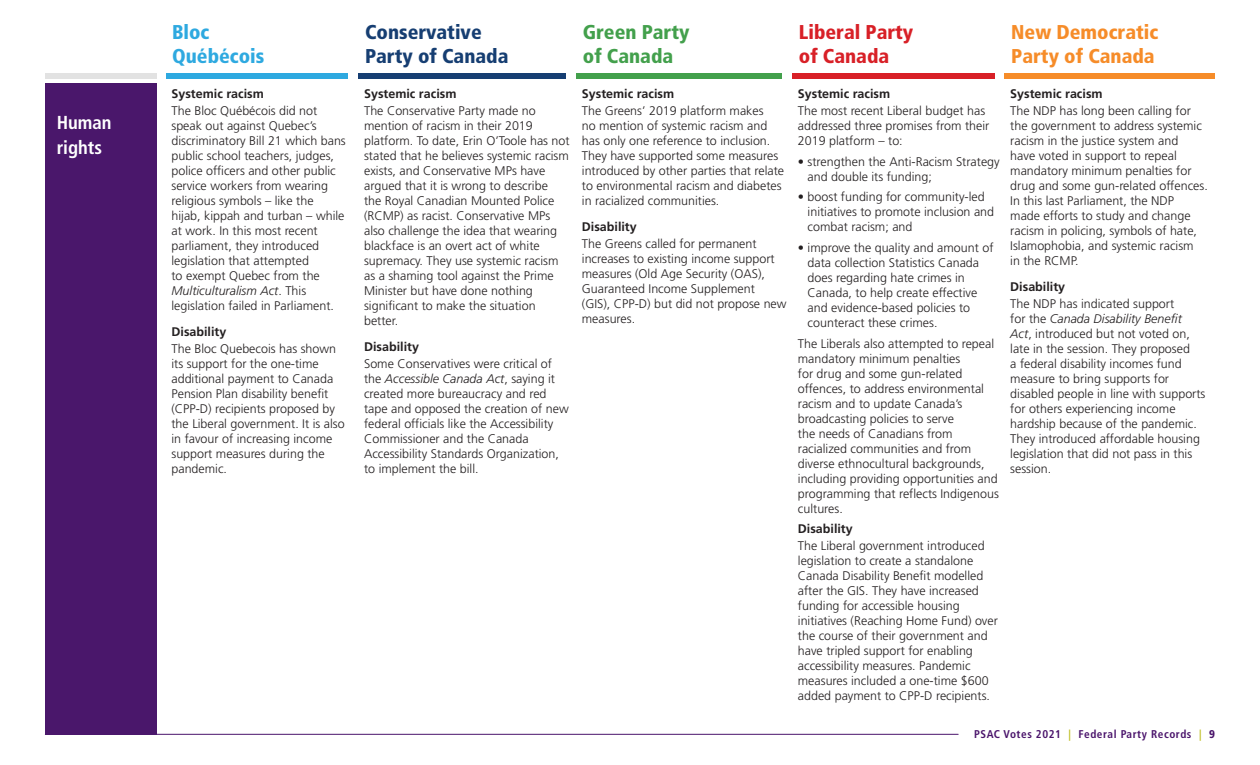
<style>
.page{position:relative;width:1260px;height:765px;background:#fff}
.page>*{position:absolute;margin:0;border:0;box-sizing:border-box;transform-origin:0 0}
.Chart_body_text{font:900 condensed 20px/24px "Frutiger LT Std";color:#f68c29}
.Chart_body_text-2{font:900 condensed 20px/24px "Frutiger LT Std";color:#163e72}
.Chart_body_text-3{font:900 condensed 20px/24px "Frutiger LT Std";color:#d82027}
.Chart_body_text-4{font:900 condensed 20px/24px "Frutiger LT Std";color:#43a04c}
.Chart_body_text-5{font:900 condensed 20px/24px "Frutiger LT Std";color:#2ea9e0}
.Chart_body_text-6{font:700 condensed 18.75px/25px "Frutiger LT Std";color:#fff}
.Chart_body_text-7{font:300 12.5px/15px "Frutiger";color:#231f20}
.Chart_body_text_subh{font:700 12.5px "Frutiger";color:#231f20}
.Chart_body_text-8{font:700 condensed 11.25px "Frutiger LT Std";letter-spacing:.05em;color:#4a146b}
.s1{font-style:italic}
.s2{color:#bdbd1c}
.s3{font-weight:900}
</style>
<div class="page">
<hr style="left:45px;top:734px;width:913px;height:1px;background:#4a146b">
<div style="left:45px;top:84px;width:111px;height:651px;background:#4a176b"></div>
<div style="left:166px;top:73px;width:182px;height:6px;background:#2ea9e0"></div>
<div style="left:358px;top:73px;width:208px;height:6px;background:#163e72"></div>
<div style="left:576px;top:73px;width:206px;height:6px;background:#43a04c"></div>
<div style="left:792px;top:73px;width:202px;height:6px;background:#d82027"></div>
<div style="left:1004px;top:73px;width:211px;height:6px;background:#f68c29"></div>
<div style="left:45px;top:73px;width:111px;height:6px;background:#e2e2e2"></div>
<p class="Chart_body_text-6" style="left:57px;top:110px;width:56px">Human rights</p>
<p class="Chart_body_text-5" style="left:172px;top:20px;width:94px">Bloc<br>Québécois</p>
<p class="Chart_body_text-2" style="left:365px;top:20px;width:145px">Conservative<br>Party of Canada</p>
<p class="Chart_body_text-4" style="left:583px;top:20px;width:108px">Green Party of Canada</p>
<p class="Chart_body_text-3" style="left:799px;top:20px;width:116px">Liberal Party of Canada</p>
<p class="Chart_body_text" style="left:1011px;top:20px;width:149px">New Democratic<br>Party of Canada</p>
<p class="Chart_body_text_subh" style="left:171px;top:86px;width:94px">Systemic racism</p>
<p class="Chart_body_text-7" style="left:171px;top:103px;width:176px">The Bloc Québécois did not speak out against Quebec’s discriminatory Bill 21 which bans public school teachers, judges, police officers and other public service workers from wearing religious symbols – like the hijab, kippah and turban – while at work. In this most recent parliament, they introduced legislation that attempted<br>to exempt Quebec from the<br><span class="s1">Multiculturalism Act</span>. This legislation failed in Parliament.</p>
<p class="Chart_body_text_subh" style="left:171px;top:324px;width:56px">Disability</p>
<p class="Chart_body_text-7" style="left:171px;top:341px;width:175px">The Bloc Quebecois has shown its support for the one-time additional payment to Canada<br>Pension Plan disability benefit (CPP-D) recipients proposed by the Liberal government. It is also in favour of increasing income support measures during the pandemic.</p>
<p class="Chart_body_text_subh" style="left:364px;top:86px;width:94px">Systemic racism</p>
<p class="Chart_body_text-7" style="left:364px;top:103px;width:207px">The Conservative Party made no mention of racism in their 2019 platform. To date, Erin O’Toole has not stated that he believes systemic racism exists, and Conservative MPs have argued that it is wrong to describe<br>the Royal Canadian Mounted Police (RCMP) as racist. Conservative MPs also challenge the idea that wearing blackface is an overt act of white supremacy. They use systemic racism as a shaming tool against the Prime<br>Minister but have done nothing significant to make the situation better.</p>
<p class="Chart_body_text_subh" style="left:364px;top:339px;width:56px">Disability</p>
<p class="Chart_body_text-7" style="left:364px;top:356px;width:206px">Some Conservatives were critical of the <span class="s1">Accessible Canada Act</span>, saying it created more bureaucracy and red tape and opposed the creation of new federal officials like the Accessibility Commissioner and the Canada Accessibility Standards Organization, to implement the bill.</p>
<p class="Chart_body_text_subh" style="left:582px;top:86px;width:94px">Systemic racism</p>
<p class="Chart_body_text-7" style="left:582px;top:103px;width:204px">The Greens’ 2019 platform makes<br>no mention of systemic racism and has only one reference to inclusion.<br>They have supported some measures introduced by other parties that relate to environmental racism and diabetes in racialized communities.</p>
<p class="Chart_body_text_subh" style="left:582px;top:219px;width:56px">Disability</p>
<p class="Chart_body_text-7" style="left:582px;top:236px;width:206px">The Greens called for permanent increases to existing income support measures (Old Age Security (OAS),<br>Guaranteed Income Supplement<br>(GIS), CPP-D) but did not propose new measures.</p>
<p class="Chart_body_text_subh" style="left:798px;top:86px;width:94px">Systemic racism</p>
<p class="Chart_body_text-7" style="left:798px;top:103px;width:193px">The most recent Liberal budget has addressed three promises from their<br>2019 platform – to:</p>
<p class="Chart_body_text-7" style="left:808px;top:154px;width:194px;text-indent:-10px">• strengthen the Anti-Racism Strategy and double its funding;</p>
<p class="Chart_body_text-7" style="left:808px;top:189px;width:188px;text-indent:-10px">• boost funding for community-led initiatives to promote inclusion and combat racism; and</p>
<p class="Chart_body_text-7" style="left:808px;top:240px;width:187px;text-indent:-10px">• improve the quality and amount of data collection Statistics Canada does regarding hate crimes in<br>Canada, to help create effective and evidence-based policies to counteract these crimes.</p>
<p class="Chart_body_text-7" style="left:798px;top:336px;width:202px">The Liberals also attempted to repeal mandatory minimum penalties<br>for drug and some gun-related offences, to address environmental racism and to update Canada’s broadcasting policies to serve<br>the needs of Canadians from racialized communities and from diverse ethnocultural backgrounds, including providing opportunities and programming that reflects Indigenous cultures.</p>
<p class="Chart_body_text_subh" style="left:798px;top:521px;width:56px">Disability</p>
<p class="Chart_body_text-7" style="left:798px;top:538px;width:202px">The Liberal government introduced legislation to create a standalone Canada Disability Benefit modelled after the GIS. They have increased funding for accessible housing initiatives (Reaching Home Fund) over the course of their government and have tripled support for enabling accessibility measures. Pandemic measures included a one-time $600 added payment to CPP-D recipients.</p>
<p class="Chart_body_text_subh" style="left:1010px;top:86px;width:94px">Systemic racism</p>
<p class="Chart_body_text-7" style="left:1010px;top:103px;width:199px">The NDP has long been calling for the government to address systemic racism in the justice system and<br>have voted in support to repeal mandatory minimum penalties for drug and some gun-related offences.<br>In this last Parliament, the NDP<br>made efforts to study and change racism in policing, symbols of hate,<br>Islamophobia, and systemic racism<br>in the RCMP.</p>
<p class="Chart_body_text_subh" style="left:1010px;top:279px;width:56px">Disability</p>
<p class="Chart_body_text-7" style="left:1010px;top:296px;width:197px">The NDP has indicated support<br>for the <span class="s1">Canada Disability Benefit<br>Act</span>, introduced but not voted on, late in the session. They proposed<br>a federal disability incomes fund measure to bring supports for disabled people in line with supports for others experiencing income hardship because of the pandemic.<br>They introduced affordable housing legislation that did not pass in this session.</p>
<p class="Chart_body_text-8" style="left:974px;top:728px;width:242px">PSAC Votes 2021 <span class="s2">|</span> Federal Party Records <span class="s2">|</span> <span class="s3">9</span></p>
</div>
